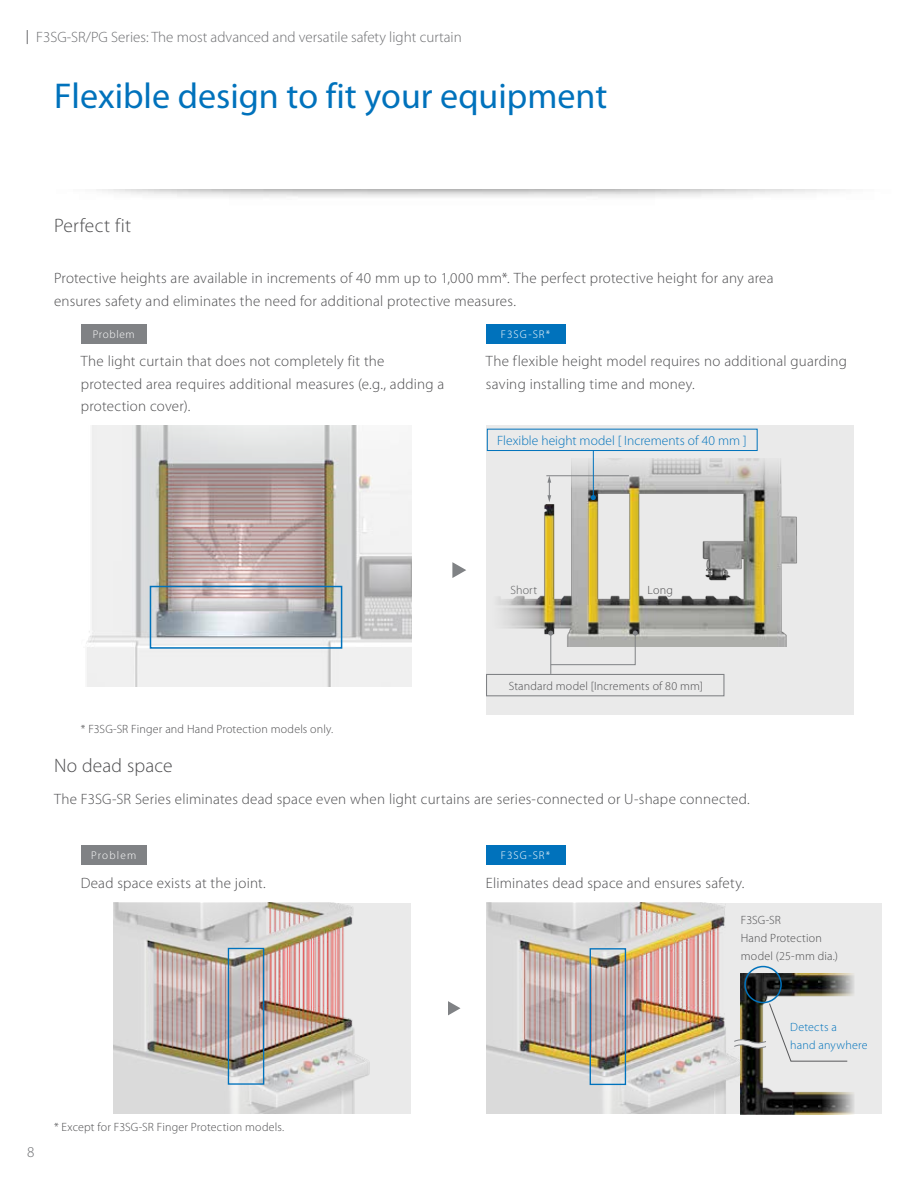
<style>
.page{position:relative;width:918px;height:1188px;background:#fff}
.page>*{position:absolute;margin:0;border:0;box-sizing:border-box;transform-origin:0 0}
.t1{font:36px "Myriad Pro";color:#0072bc}
.t2{font:300 19.5px "Myriad Pro";letter-spacing:.01em;color:#4d4d4f}
.t3{font:300 15px/22.5px "Myriad Pro";letter-spacing:.015em;color:#4d4d4f}
.t4{font:300 15px "Myriad Pro";color:#6d6e71}
.t5{font:300 13.5px "Myriad Pro";color:#0072bc}
.t6{font:300 12px/18px "Myriad Pro";letter-spacing:.015em;color:#4d4d4f}
.t7{font:300 12px/18px "Myriad Pro";letter-spacing:.015em;color:#0072bc}
.t8{font:300 12px "Myriad Pro";letter-spacing:.02em;color:#58595b}
.t9{font:300 11.25px "Myriad Pro";letter-spacing:.09em;color:#fff}
.t10{font:300 11.25px "Myriad Pro";letter-spacing:.06em;color:#fff}
.t11{font:300 11.25px "Myriad Pro";letter-spacing:.11em;color:#fff}
</style>
<div class="page">
<div style="left:486px;top:425px;width:367px;height:290px;background:#eaeaea"></div>
<div style="left:486px;top:903px;width:396px;height:211px;background:#eaeaea"></div>
<img style="left:498px;top:458px;width:299px;height:189px">
<img style="left:86px;top:425px;width:325px;height:261px">
<div style="left:150px;top:586px;width:192px;height:63px;border:2px solid #0072bc"></div>
<hr style="left:546px;top:475px;width:83px;height:1px;background:#808285">
<svg style="left:547px;top:476px;width:4px;height:26px"></svg>
<hr style="left:550px;top:633px;width:1px;height:41px;background:#808285">
<svg style="left:548px;top:631px;width:90px;height:35px"></svg>
<img style="left:113px;top:903px;width:298px;height:211px">
<img style="left:751px;top:974px;width:103px;height:140px">
<svg style="left:751px;top:1003px;width:97px;height:59px"></svg>
<div style="left:744px;top:966px;width:38px;height:37px;border:2px solid #0072bc;border-radius:50%"></div>
<hr style="left:593px;top:451px;width:1px;height:47px;background:#0072bc">
<svg style="left:591px;top:495px;width:5px;height:5px"></svg>
<img style="left:486px;top:903px;width:265px;height:211px">
<svg style="left:27px;top:30px;width:1px;height:14px"></svg>
<div style="left:81px;top:324px;width:66px;height:20px;background:#808285"></div>
<div style="left:81px;top:845px;width:66px;height:20px;background:#808285"></div>
<div style="left:486px;top:324px;width:79px;height:20px;background:#0072bc"></div>
<div style="left:486px;top:845px;width:79px;height:20px;background:#0072bc"></div>
<svg style="left:452px;top:562px;width:14px;height:16px"></svg>
<svg style="left:448px;top:1001px;width:13px;height:14px"></svg>
<div style="left:487px;top:429px;width:271px;height:22px;border:1px solid #0072bc"></div>
<div style="left:486px;top:674px;width:238px;height:22px;border:1px solid #808285"></div>
<div style="left:228px;top:948px;width:36px;height:137px;border:1px solid #0072bc"></div>
<div style="left:590px;top:948px;width:36px;height:137px;border:1px solid #0072bc"></div>
<p class="t4" style="left:36px;top:29px;width:427px">F3SG-SR/PG Series: The most advanced and versatile safety light curtain</p>
<h1 class="t1" style="left:54px;top:76px;width:555px">Flexible design to fit your equipment</h1>
<h2 class="t2" style="left:54px;top:215px;width:79px">Perfect fit</h2>
<p class="t3" style="left:54px;top:267px;width:721px">Protective heights are available in increments of 40 mm up to 1,000 mm*. The perfect protective height for any area ensures safety and eliminates the need for additional protective measures.</p>
<p class="t10" style="left:93px;top:328px;width:43px">Problem</p>
<p class="t3" style="left:81px;top:350px;width:365px">The light curtain that does not completely fit the protected area requires additional measures (e.g., adding a protection cover).</p>
<p class="t9" style="left:501px;top:328px;width:51px">F3SG-SR*</p>
<p class="t3" style="left:486px;top:350px;width:362px">The flexible height model requires no additional guarding saving installing time and money.</p>
<p class="t5" style="left:497px;top:433px;width:251px">Flexible height model [ Increments of 40 mm ]</p>
<p class="t6" style="left:81px;top:720px;width:254px">* F3SG-SR Finger and Hand Protection models only.</p>
<h2 class="t2" style="left:54px;top:755px;width:120px">No dead space</h2>
<p class="t8" style="left:510px;top:583px;width:28px">Short</p>
<p class="t6" style="left:648px;top:581px;width:27px">Long</p>
<p class="t6" style="left:509px;top:678px;width:196px">Standard model [Increments of 80 mm]</p>
<p class="t3" style="left:54px;top:788px;width:697px">The F3SG-SR Series eliminates dead space even when light curtains are series-connected or U-shape connected.</p>
<p class="t11" style="left:91px;top:849px;width:47px">Problem</p>
<p class="t3" style="left:81px;top:872px;width:186px">Dead space exists at the joint.</p>
<p class="t4" style="left:27px;top:1144px;width:9px">8</p>
<p class="t6" style="left:54px;top:1118px;width:232px">* Except for F3SG-SR Finger Protection models.</p>
<p class="t9" style="left:501px;top:849px;width:51px">F3SG-SR*</p>
<p class="t3" style="left:486px;top:872px;width:260px">Eliminates dead space and ensures safety.</p>
<p class="t6" style="left:741px;top:911px;width:99px">F3SG-SR<br>Hand Protection model (25-mm dia.)</p>
<p class="t7" style="left:790px;top:1018px;width:79px">Detects a<br>hand anywhere</p>
</div>
